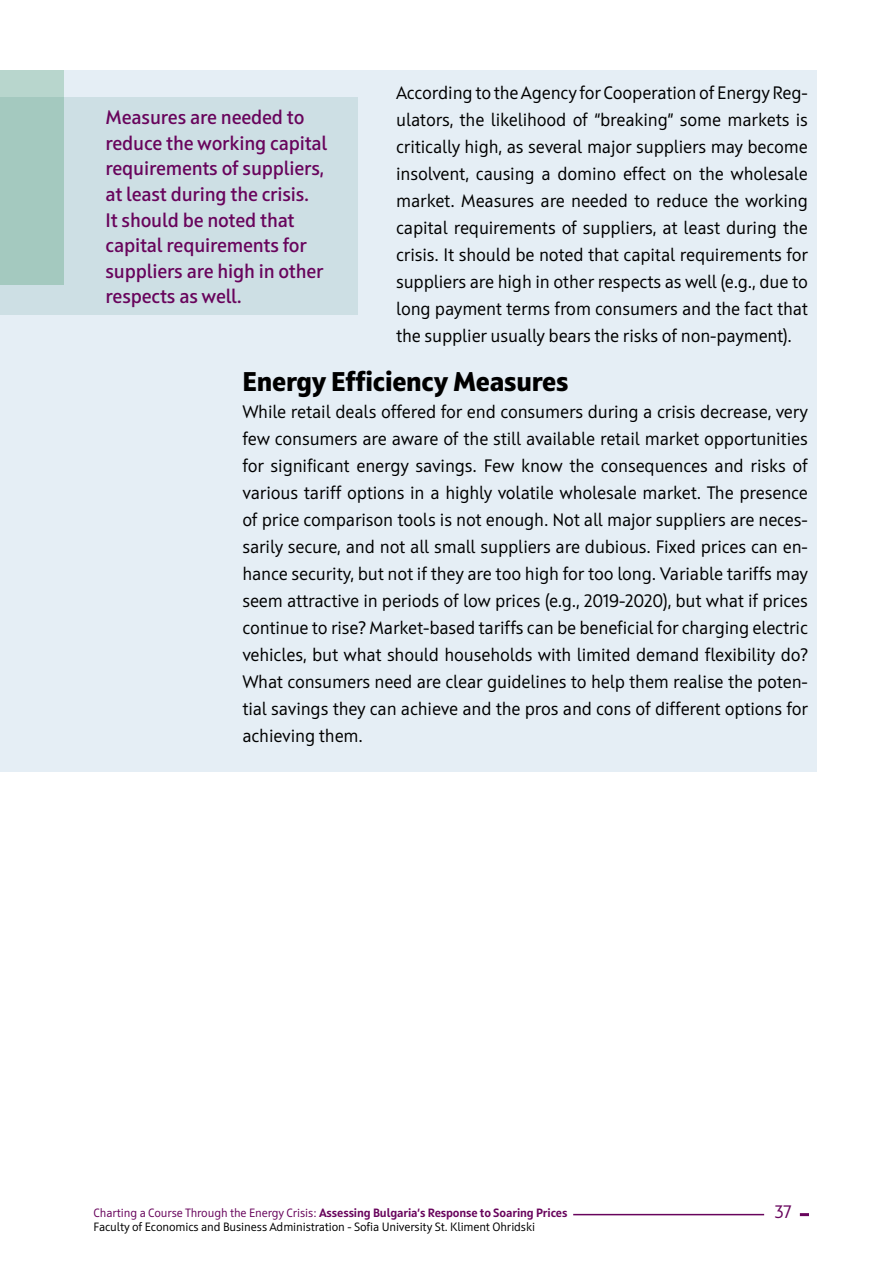
<style>
.page{position:relative;width:893px;height:1263px;background:#fff}
.page>*{position:absolute;margin:0;border:0;box-sizing:border-box;transform-origin:0 0}
.t1{font:800 27px "Squad";letter-spacing:-.01em;color:#000}
.t2{font:600 19.5px/25.5px "Squad";letter-spacing:-.01em;color:#68045c}
.t3{font:18px/27px "Squad";letter-spacing:-.01em;color:#000;text-align:justify}
.t4{font:18px "Squad";color:#68045c}
.t5{font:12px/14.4px "Squad";letter-spacing:-.01em;color:#000}
.s1{color:#68045c}
.s2{font-weight:700;color:#68045c}
</style>
<div class="page">
<div style="left:1px;top:70px;width:816px;height:702px;background:#e5eef5"></div>
<div style="left:0;top:97px;width:357px;height:218px;background:#cddfe4"></div>
<div style="left:0;top:70px;width:64px;height:215px;background:linear-gradient(to bottom,#adcfc5,#a0c6bc)"></div>
<hr style="left:573px;top:1214px;width:191px;height:1px;background:#68045c">
<svg style="left:800px;top:1213px;width:9px;height:3px"></svg>
<p class="t3" style="left:396px;top:79px;width:414px">According to the Agency for Cooperation of Energy Reg&shy;ulators, the likelihood of “breaking” some markets is critically high, as several major suppliers may become insolvent, causing a domino effect on the wholesale market. Measures are needed to reduce the working capital requirements of suppliers, at least during the crisis. It should be noted that capital requirements for suppliers are high in other respects as well (e.g., due to long payment terms from consumers and the fact that the supplier usually bears the risks of non-payment).</p>
<h1 class="t1" style="left:242px;top:364px;width:328px">Energy Efficiency Measures</h1>
<p class="t3" style="left:242px;top:399px;width:567px">While retail deals offered for end consumers during a crisis decrease, very few consumers are aware of the still available retail market opportunities for significant energy savings. Few know the consequences and risks of various tariff options in a highly volatile wholesale market. The presence of price comparison tools is not enough. Not all major suppliers are neces&shy;sarily secure, and not all small suppliers are dubious. Fixed prices can en&shy;hance security, but not if they are too high for too long. Variable tariffs may seem attractive in periods of low prices (e.g., 2019-2020), but what if prices continue to rise? Market-based tariffs can be beneficial for charging electric vehicles, but what should households with limited demand flexibility do?<br>What consumers need are clear guidelines to help them realise the poten&shy;tial savings they can achieve and the pros and cons of different options for achieving them.</p>
<p class="t2" style="left:106px;top:105px;width:223px">Measures are needed to reduce the working capital requirements of suppliers, at least during the crisis.<br>It should be noted that capital requirements for suppliers are high in other respects as well.</p>
<p class="t5" style="left:94px;top:1205px;width:475px"><span class="s1">Charting a Course Through the Energy Crisis:</span> <span class="s2">Assessing Bulgaria’s Response to Soaring Prices<br></span>Faculty of Economics and Business Administration - Sofia University St. Kliment Ohridski</p>
<p class="t4" style="left:775px;top:1201px;width:18px">37</p>
</div>
